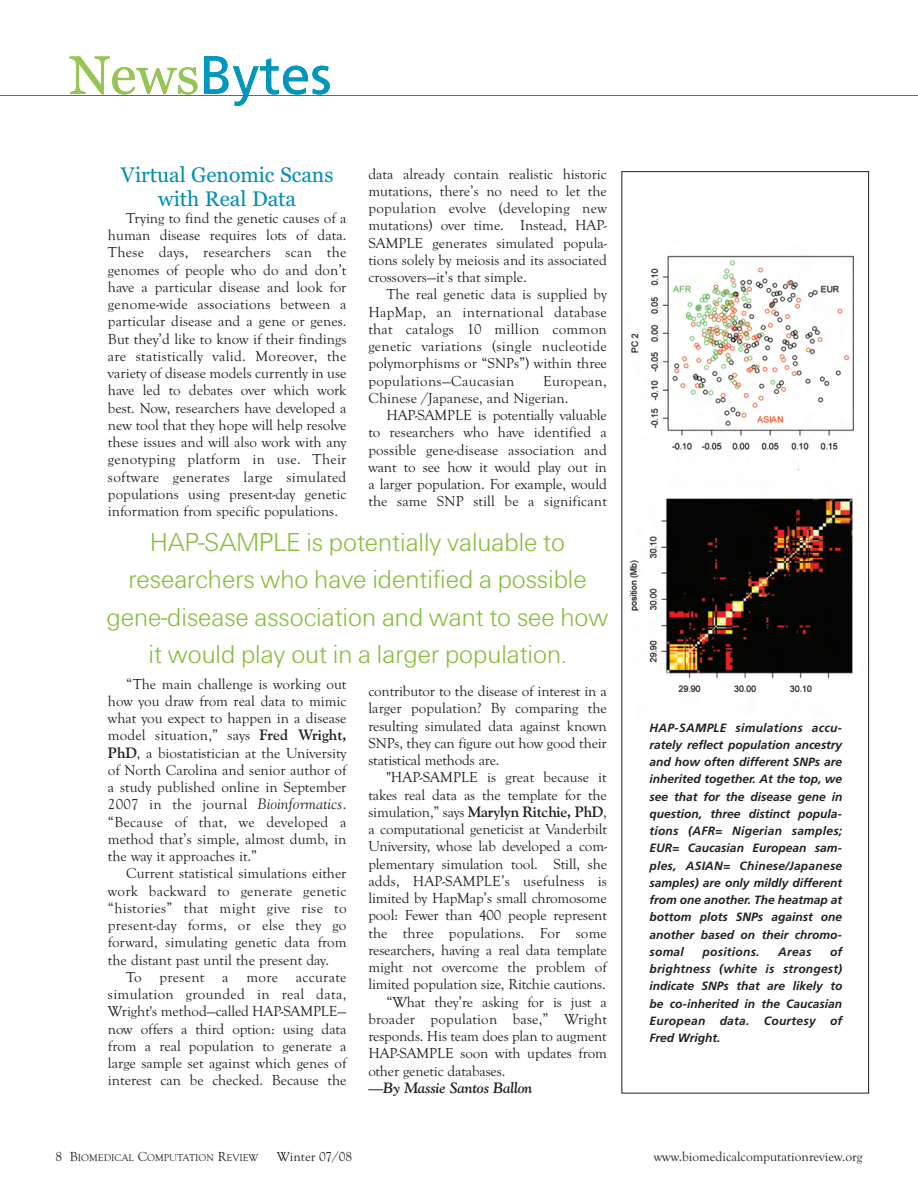
<style>
.page{position:relative;width:918px;height:1188px;background:#fff}
.page>*{position:absolute;margin:0;border:0;box-sizing:border-box;transform-origin:0 0}
.t1{font:54px "Frutiger";color:#0097be}
.t2{font:27px/37.5px "U45";color:#86bd3b;text-align:center}
.t3{font:21px/24px "Georgia";color:#008db6;text-align:center}
.t4{font:15px/17.2px "Goudy Old Style T";letter-spacing:-.01em;color:#231f20;text-align:justify}
.t5{font:15px "Goudy Old Style T";letter-spacing:.01em;color:#231f20}
.t6{font:700 15px "Goudy Old Style BT";letter-spacing:-.01em;color:#231f20}
.t7{font:italic 700 15px "Goudy Old Style BT";letter-spacing:-.01em;color:#231f20}
.t8{font:13.5px "Goudy Old Style T";color:#231f20}
.t9{font:italic 700 12px/17.2px "Frutiger";color:#231f20;text-align:justify}
.t10{font:italic 700 12px "Frutiger";letter-spacing:.02em;color:#231f20}
.t11{font:10.2px "Goudy Old Style T";color:#231f20}
.s1{font-family:"Georgia";color:#96c554}
.s2{font-family:"Goudy Old Style BT";font-weight:700}
.s3{font-family:"Goudy Old Style BT";font-style:italic}
.s4{font-family:"Goudy Old Style T";font-weight:400}
.s5{font-size:13.5px}
</style>
<div class="page">
<hr style="left:0;top:95px;width:918px;height:1px;background:#008db6">
<img style="left:629px;top:255px;width:225px;height:438px">
<div style="left:621px;top:171px;width:248px;height:923px;border:1px solid #231f20"></div>
<h1 class="t1" style="left:69px;top:53px;width:264px"><span class="s1">News</span>Bytes</h1>
<h3 class="t3" style="left:121px;top:165px;width:214px">Virtual Genomic Scans with Real Data</h3>
<p class="t4" style="left:108px;top:210px;width:240px;text-indent:18px">Trying to find the genetic causes of a human disease requires lots of data.<br>These days, researchers scan the genomes of people who do and don’t have a particular disease and look for genome-wide associations between a particular disease and a gene or genes.<br>But they’d like to know if their findings are statistically valid. Moreover, the variety of disease models currently in use have led to debates over which work best. Now, researchers have developed a new tool that they hope will help resolve these issues and will also work with any genotyping platform in use. Their software generates large simulated populations using present-day genetic information from specific populations.</p>
<p class="t4" style="left:368px;top:166px;width:240px">data already contain realistic historic mutations, there’s no need to let the population evolve (developing new mutations) over time. Instead, HAP-SAMPLE generates simulated popula&shy;tions solely by meiosis and its associated crossovers—it’s that simple.</p>
<p class="t4" style="left:368px;top:287px;width:240px;text-indent:18px">The real genetic data is supplied by HapMap, an international database that catalogs 10 million common genetic variations (single nucleotide polymorphisms or “SNPs”) within three populations—Caucasian</p>
<p class="t4" style="left:368px;top:373px;width:240px;text-indent:175px">European,<br>Chinese /Japanese, and Nigerian.</p>
<p class="t4" style="left:368px;top:407px;width:240px;text-indent:18px">HAP-SAMPLE is potentially valuable to researchers who have identified a possible gene-disease association and want to see how it would play out in a larger population. For example, would the same SNP still be a significant</p>
<h2 class="t2" style="left:107px;top:525px;width:504px">HAP-SAMPLE is potentially valuable to researchers who have identified a possible gene-disease association and want to see how it would play out in a larger population.</h2>
<p class="t4" style="left:108px;top:676px;width:240px;text-indent:18px">“The main challenge is working out how you draw from real data to mimic what you expect to happen in a disease model situation,” says <span class="s2">Fred Wright, PhD</span>, a biostatistician at the University of North Carolina and senior author of a study published online in September 2007 in the journal <span class="s3">Bioinformatics</span>. “Because of that, we developed a method that’s simple, almost dumb, in the way it approaches it.”</p>
<p class="t4" style="left:108px;top:866px;width:240px;text-indent:18px">Current statistical simulations either work backward to generate genetic “histories” that might give rise to present-day forms, or else they go forward, simulating genetic data from the distant past until the present day.</p>
<p class="t4" style="left:108px;top:969px;width:240px;text-indent:18px">To present a more accurate simulation grounded in real data, Wright's method—called HAP-SAMPLE— now offers a third option: using data from a real population to generate a large sample set against which genes of interest can be checked. Because the</p>
<p class="t4" style="left:368px;top:683px;width:240px">contributor to the disease of interest in a larger population? By comparing the resulting simulated data against known SNPs, they can figure out how good their statistical methods are.</p>
<p class="t4" style="left:368px;top:770px;width:240px;text-align:right">"HAP-SAMPLE is great because it takes real data as the template for the</p>
<p class="t6" style="left:368px;top:806px;width:240px"><span class="s4">simulation,” says</span> Marylyn Ritchie, PhD<span class="s4">,</span></p>
<p class="t4" style="left:368px;top:821px;width:240px">a computational geneticist at Vanderbilt</p>
<p class="t4" style="left:368px;top:839px;width:240px">University, whose lab developed a com-</p>
<p class="t4" style="left:368px;top:856px;width:240px">plementary simulation tool. Still, she</p>
<p class="t5" style="left:368px;top:875px;width:240px">adds, HAP-SAMPLE’s usefulness is</p>
<p class="t4" style="left:368px;top:890px;width:240px">limited by HapMap’s small chromosome</p>
<p class="t4" style="left:368px;top:908px;width:240px">pool: Fewer than 400 people represent</p>
<p class="t5" style="left:368px;top:927px;width:240px">the three populations. For some</p>
<p class="t4" style="left:368px;top:942px;width:240px">researchers, having a real data template</p>
<p class="t4" style="left:368px;top:959px;width:240px">might not overcome the problem of</p>
<p class="t4" style="left:368px;top:977px;width:239px">limited population size, Ritchie cautions.</p>
<p class="t4" style="left:386px;top:994px;width:222px">“What they’re asking for is just a</p>
<p class="t5" style="left:368px;top:1013px;width:240px">broader population base,” Wright</p>
<p class="t4" style="left:368px;top:1028px;width:240px">responds. His team does plan to augment</p>
<p class="t4" style="left:368px;top:1046px;width:240px">HAP-SAMPLE soon with updates from</p>
<p class="t4" style="left:368px;top:1063px;width:138px">other genetic databases.</p>
<p class="t7" style="left:368px;top:1082px;width:166px">—By Massie Santos Ballon</p>
<p class="t9" style="left:650px;top:720px;width:194px">HAP-SAMPLE simulations accu&shy;rately reflect population ancestry and how often different SNPs are inherited together. At the top, we see that for the disease gene in question, three distinct popula&shy;tions (AFR= Nigerian samples; EUR= Caucasian European sam&shy;ples, ASIAN= Chinese/Japanese samples) are only mildly different from one another. The heatmap at bottom plots SNPs against one another based on their chromo&shy;somal</p>
<p class="t9" style="left:650px;top:944px;width:194px;text-indent:181px">of brightness (white is strongest) indicate SNPs that are likely to be co-inherited in the Caucasian European data. Courtesy of Fred Wright.</p>
<p class="t10" style="left:703px;top:947px;width:59px">positions.</p>
<p class="t9" style="left:778px;top:944px;width:35px">Areas</p>
<p class="t11" style="left:56px;top:1154px;width:204px"><span class="s5">8 B</span>IOMEDICAL <span class="s5">C</span>OMPUTATION <span class="s5">R</span>EVIEW</p>
<p class="t8" style="left:277px;top:1151px;width:77px">Winter 07/08</p>
<p class="t8" style="left:654px;top:1151px;width:210px">www.biomedicalcomputationreview.org</p>
</div>
